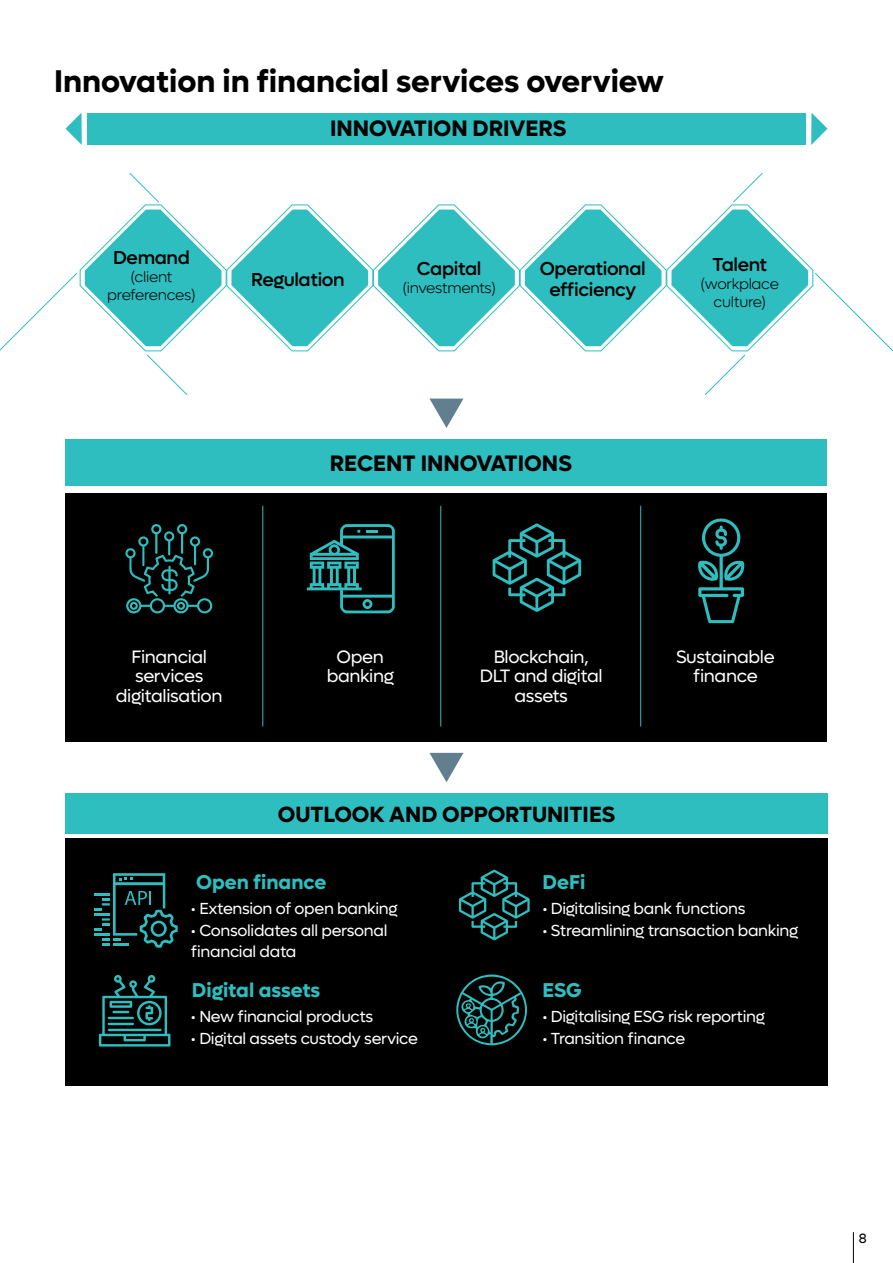
<style>
.page{position:relative;width:893px;height:1263px;background:#fff}
.page>*{position:absolute;margin:0;border:0;box-sizing:border-box;transform-origin:0 0}
.t1{font:700 31.5px "Lufga";color:#000}
.t2{font:700 22.35px "Lufga";color:#000}
.t3{font:700 22.2px "Lufga";color:#000}
.t4{font:700 20.1px "Lufga";color:#2ebec0}
.t5{font:500 18.9px/21px "Lufga";letter-spacing:-.02em;color:#000;text-align:center}
.t6{font:18px/19.5px "Lufga";letter-spacing:-.02em;color:#fff;text-align:center}
.t7{font:16.05px/21.5px "Lufga";letter-spacing:-.02em;color:#fff}
.t8{font:300 15px/18px "Lufga";letter-spacing:-.02em;color:#000;text-align:center}
.t9{font:13.5px "Lufga";color:#000}
</style>
<div class="page">
<hr style="left:853px;top:1232px;width:1px;height:31px;background:#000">
<div style="left:66px;top:493px;width:761px;height:249px;background:#000"></div>
<div style="left:66px;top:439px;width:761px;height:47px;background:#2ebec0"></div>
<svg style="left:125px;top:524px;width:88px;height:90px"></svg>
<svg style="left:307px;top:524px;width:88px;height:89px"></svg>
<svg style="left:493px;top:523px;width:88px;height:89px"></svg>
<svg style="left:698px;top:518px;width:47px;height:105px"></svg>
<hr style="left:640px;top:506px;width:1px;height:220px;background:#2ebec0">
<hr style="left:440px;top:506px;width:1px;height:220px;background:#2ebec0">
<hr style="left:263px;top:506px;width:1px;height:220px;background:#2ebec0">
<div style="left:88px;top:113px;width:718px;height:32px;background:#2ebec0"></div>
<svg style="left:65px;top:113px;width:17px;height:32px"></svg>
<svg style="left:811px;top:113px;width:16px;height:32px"></svg>
<div style="left:65px;top:838px;width:762px;height:248px;background:#000"></div>
<div style="left:65px;top:793px;width:762px;height:41px;background:#2ebec0"></div>
<svg style="left:94px;top:873px;width:84px;height:75px"></svg>
<svg style="left:99px;top:975px;width:71px;height:71px"></svg>
<svg style="left:459px;top:869px;width:71px;height:71px"></svg>
<svg style="left:456px;top:974px;width:71px;height:71px"></svg>
<svg style="left:0;top:172px;width:893px;height:256px"></svg>
<svg style="left:429px;top:753px;width:34px;height:29px"></svg>
<h1 class="t1" style="left:54px;top:62px;width:611px">Innovation in financial services overview</h1>
<h2 class="t2" style="left:330px;top:115px;width:238px">INNOVATION DRIVERS</h2>
<p class="t5" style="left:113px;top:247px;width:78px">Demand</p>
<p class="t8" style="left:107px;top:268px;width:90px">(client preferences)</p>
<p class="t5" style="left:251px;top:268px;width:95px">Regulation</p>
<p class="t5" style="left:417px;top:258px;width:66px">Capital</p>
<p class="t8" style="left:402px;top:279px;width:95px">(investments)</p>
<p class="t5" style="left:540px;top:258px;width:107px">Operational efficiency</p>
<p class="t5" style="left:713px;top:254px;width:56px">Talent</p>
<p class="t8" style="left:701px;top:275px;width:80px">(workplace culture)</p>
<h2 class="t2" style="left:330px;top:450px;width:243px">RECENT INNOVATIONS</h2>
<p class="t6" style="left:116px;top:647px;width:108px">Financial services digitalisation</p>
<p class="t6" style="left:327px;top:647px;width:69px">Open banking</p>
<p class="t6" style="left:480px;top:647px;width:124px">Blockchain,<br>DLT and digital assets</p>
<p class="t6" style="left:676px;top:647px;width:100px">Sustainable finance</p>
<h3 class="t3" style="left:278px;top:801px;width:339px">OUTLOOK AND OPPORTUNITIES</h3>
<p class="t4" style="left:196px;top:870px;width:132px">Open finance</p>
<p class="t4" style="left:542px;top:870px;width:44px">DeFi</p>
<p class="t7" style="left:191px;top:898px;width:208px">• Extension of open banking</p>
<p class="t7" style="left:191px;top:919px;width:198px">• Consolidates all personal financial data</p>
<p class="t7" style="left:542px;top:898px;width:205px">• Digitalising bank functions</p>
<p class="t7" style="left:542px;top:919px;width:257px">• Streamlining transaction banking</p>
<p class="t4" style="left:192px;top:978px;width:130px">Digital assets</p>
<p class="t4" style="left:542px;top:978px;width:41px">ESG</p>
<p class="t7" style="left:191px;top:1006px;width:184px">• New financial products</p>
<p class="t7" style="left:191px;top:1028px;width:229px">• Digital assets custody service</p>
<p class="t7" style="left:542px;top:1006px;width:224px">• Digitalising ESG risk reporting</p>
<p class="t7" style="left:542px;top:1028px;width:144px">• Transition finance</p>
<p class="t9" style="left:859px;top:1231px;width:9px">8</p>
</div>
